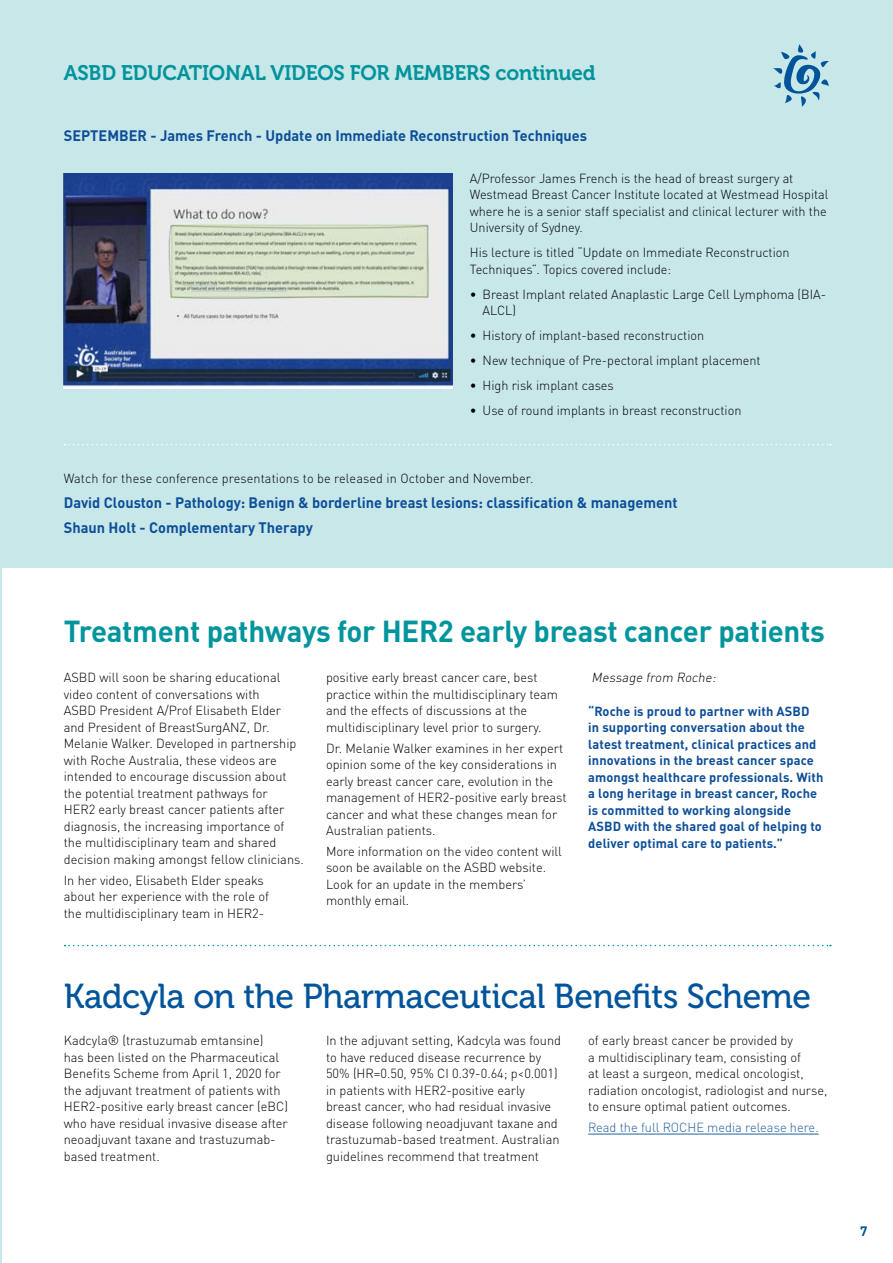
<style>
.page{position:relative;width:893px;height:1263px;background:#fff}
.page>*{position:absolute;margin:0;border:0;box-sizing:border-box;transform-origin:0 0}
.t1{font:34.5px "Museo 500";letter-spacing:-.01em;color:#00549b}
.t2{font:700 30px "DIN Pro";letter-spacing:-.01em;color:#00959d}
.t3{font:21px "Museo 700";letter-spacing:-.01em;color:#00939b}
.t4{font:700 15px/25px "DIN Pro";color:#0d4e98}
.t5{font:700 13.5px "DIN Pro";color:#00549b}
.t6{font:300 13.05px/16.5px "DIN Pro";color:#000}
.t7{font:700 13.05px/16.5px "DIN Pro";letter-spacing:.01em;color:#0d4e98}
.t8{font:300 13.05px "DIN Pro";color:#215e9e}
.t9{font:italic 300 13.05px "DIN Pro";color:#000}
</style>
<div class="page">
<div style="left:0;top:0;width:893px;height:567px;background:#c7e7e9"></div>
<hr style="left:0;top:0;width:1px;height:1263px;background:#c7e7e9">
<hr style="left:588px;top:1134px;width:231px;height:1px;background:#215e9e">
<img style="left:64px;top:173px;width:388px;height:215px">
<svg style="left:65px;top:945px;width:766px;height:1px"></svg>
<svg style="left:65px;top:444px;width:766px;height:1px"></svg>
<svg style="left:773px;top:44px;width:56px;height:63px"></svg>
<h3 class="t3" style="left:64px;top:61px;width:533px">ASBD EDUCATIONAL VIDEOS FOR MEMBERS continued</h3>
<p class="t4" style="left:64px;top:121px;width:525px">SEPTEMBER - James French - Update on Immediate Reconstruction Techniques</p>
<p class="t6" style="left:470px;top:169px;width:360px">A/Professor James French is the head of breast surgery at Westmead Breast Cancer Institute located at Westmead Hospital where he is a senior staff specialist and clinical lecturer with the University of Sydney.</p>
<p class="t6" style="left:470px;top:243px;width:321px">His lecture is titled “Update on Immediate Reconstruction<br>Techniques”. Topics covered include:</p>
<p class="t6" style="left:483px;top:285px;width:345px;text-indent:-13px">• Breast Implant related Anaplastic Large Cell Lymphoma (BIA-<br>ALCL)</p>
<p class="t6" style="left:470px;top:326px;width:236px">• History of implant-based reconstruction</p>
<p class="t6" style="left:470px;top:351px;width:292px">• New technique of Pre-pectoral implant placement</p>
<p class="t6" style="left:470px;top:376px;width:145px">• High risk implant cases</p>
<p class="t6" style="left:470px;top:401px;width:273px">• Use of round implants in breast reconstruction</p>
<p class="t6" style="left:64px;top:469px;width:471px">Watch for these conference presentations to be released in October and November.</p>
<p class="t4" style="left:64px;top:488px;width:615px">David Clouston - Pathology: Benign &amp; borderline breast lesions: classification &amp; management<br>Shaun Holt - Complementary Therapy</p>
<h2 class="t2" style="left:64px;top:606px;width:762px">Treatment pathways for HER2 early breast cancer patients</h2>
<p class="t6" style="left:64px;top:668px;width:242px">ASBD will soon be sharing educational video content of conversations with<br>ASBD President A/Prof Elisabeth Elder and President of BreastSurgANZ, Dr.<br>Melanie Walker. Developed in partnership with Roche Australia, these videos are intended to encourage discussion about the potential treatment pathways for<br>HER2 early breast cancer patients after diagnosis, the increasing importance of the multidisciplinary team and shared decision making amongst fellow clinicians.</p>
<p class="t6" style="left:64px;top:870px;width:207px">In her video, Elisabeth Elder speaks about her experience with the role of the multidisciplinary team in HER2-</p>
<p class="t6" style="left:326px;top:668px;width:234px">positive early breast cancer care, best practice within the multidisciplinary team and the effects of discussions at the multidisciplinary level prior to surgery.</p>
<p class="t6" style="left:326px;top:738px;width:242px">Dr. Melanie Walker examines in her expert opinion some of the key considerations in early breast cancer care, evolution in the management of HER2-positive early breast cancer and what these changes mean for Australian patients.</p>
<p class="t6" style="left:326px;top:842px;width:237px">More information on the video content will soon be available on the ASBD website.<br>Look for an update in the members’ monthly email.</p>
<p class="t9" style="left:592px;top:668px;width:128px">Message from Roche:</p>
<p class="t7" style="left:588px;top:701px;width:237px">“Roche is proud to partner with ASBD in supporting conversation about the latest treatment, clinical practices and innovations in the breast cancer space amongst healthcare professionals. With a long heritage in breast cancer, Roche is committed to working alongside ASBD with the shared goal of helping to deliver optimal care to patients.”</p>
<h1 class="t1" style="left:64px;top:977px;width:749px">Kadcyla on the Pharmaceutical Benefits Scheme</h1>
<p class="t6" style="left:64px;top:1031px;width:226px">Kadcyla® (trastuzumab emtansine)<br>has been listed on the Pharmaceutical Benefits Scheme from April 1, 2020 for the adjuvant treatment of patients with HER2-positive early breast cancer (eBC) who have residual invasive disease after neoadjuvant taxane and trastuzumab&shy;based treatment.</p>
<p class="t6" style="left:326px;top:1031px;width:237px">In the adjuvant setting, Kadcyla was found to have reduced disease recurrence by 50% (HR=0.50, 95% CI 0.39-0.64; p&lt;0.001) in patients with HER2-positive early breast cancer, who had residual invasive disease following neoadjuvant taxane and trastuzumab-based treatment. Australian guidelines recommend that treatment</p>
<p class="t6" style="left:588px;top:1031px;width:241px">of early breast cancer be provided by<br>a multidisciplinary team, consisting of<br>at least a surgeon, medical oncologist, radiation oncologist, radiologist and nurse, to ensure optimal patient outcomes.</p>
<p class="t8" style="left:588px;top:1117px;width:232px">Read the full ROCHE media release here.</p>
<p class="t5" style="left:860px;top:1220px;width:9px">7</p>
</div>
